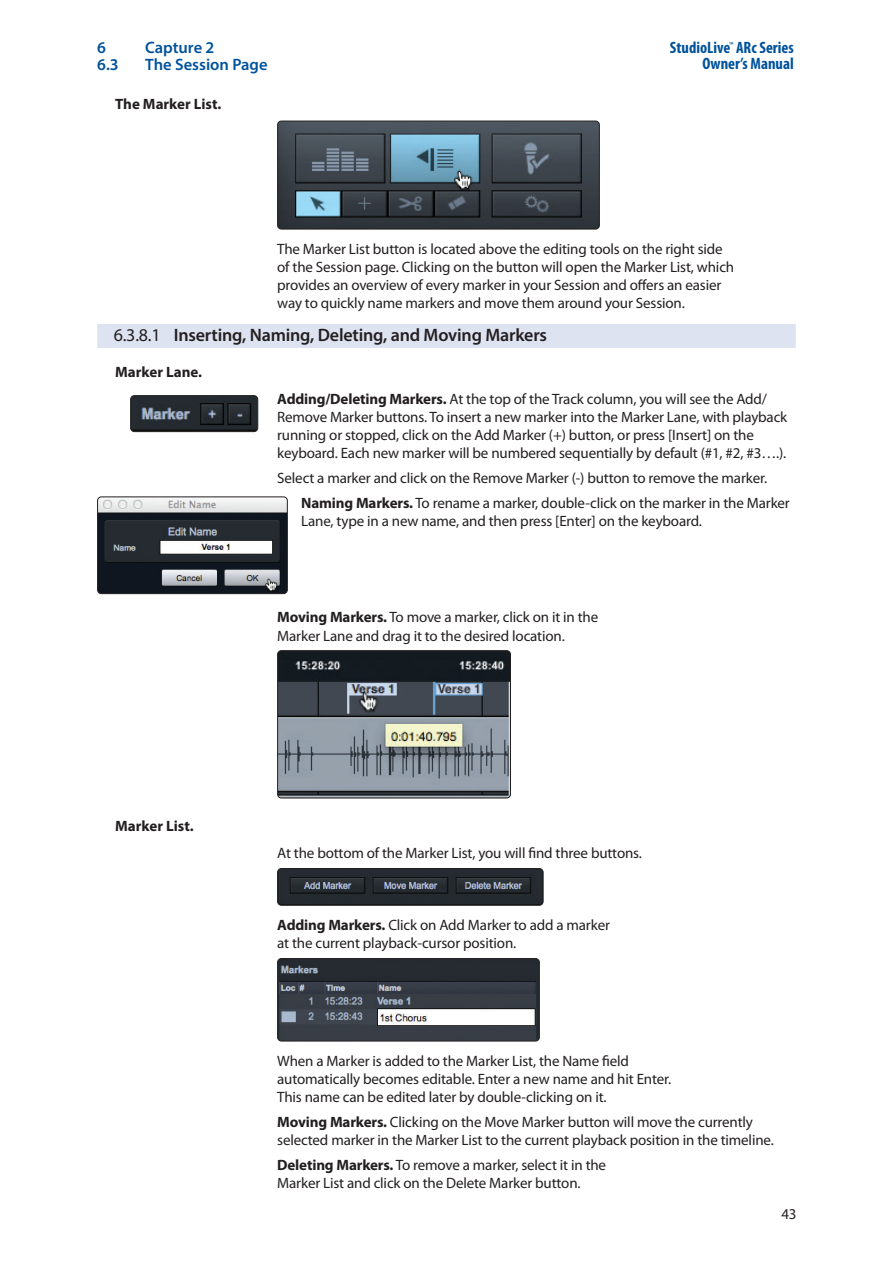
<style>
.page{position:relative;width:893px;height:1263px;background:#fff}
.page>*{position:absolute;margin:0;border:0;box-sizing:border-box;transform-origin:0 0}
.t1{font:600 18px "Myriad Pro";letter-spacing:-.01em;color:#231f20}
.t2{font:700 condensed 16.5px/16.5px "Myriad Pro";color:#01529b;text-align:right}
.t3{font:600 16.5px "Myriad Pro";color:#01529b}
.t4{font:15px/18px "Myriad Pro";letter-spacing:-.01em;color:#231f20}
.t5{font:700 15px "Myriad Pro";color:#231f20}
.s1{font-weight:400}
.s2{font-weight:700}
</style>
<div class="page">
<div style="left:97px;top:324px;width:699px;height:24px;background:#dee3f1"></div>
<img style="left:278px;top:121px;width:321px;height:108px">
<div style="left:277px;top:121px;width:323px;height:108px;border:1px solid #231f20;border-radius:4px"></div>
<img style="left:278px;top:652px;width:232px;height:146px">
<div style="left:277px;top:650px;width:234px;height:148px;border:1px solid #231f20;border-radius:4px"></div>
<img style="left:279px;top:868px;width:264px;height:37px">
<div style="left:277px;top:868px;width:266px;height:38px;border:1px solid #231f20;border-radius:4px"></div>
<img style="left:278px;top:960px;width:261px;height:81px">
<div style="left:277px;top:958px;width:263px;height:83px;border:1px solid #231f20;border-radius:4px"></div>
<img style="left:131px;top:396px;width:127px;height:36px">
<div style="left:130px;top:395px;width:128px;height:37px;border:1px solid #231f20;border-radius:4px"></div>
<img style="left:98px;top:498px;width:189px;height:96px">
<div style="left:97px;top:496px;width:191px;height:98px;border:1px solid #231f20;border-radius:4px"></div>
<p class="t3" style="left:97px;top:37px;width:10px">6</p>
<p class="t3" style="left:145px;top:37px;width:71px">Capture 2</p>
<p class="t3" style="left:97px;top:54px;width:23px">6.3</p>
<p class="t3" style="left:145px;top:54px;width:124px">The Session Page</p>
<p class="t5" style="left:115px;top:95px;width:108px">The Marker List.</p>
<p class="t2" style="left:670px;top:39px;width:125px">StudioLive<sup>™</sup> ARc Series<br>Owner’s Manual</p>
<p class="t4" style="left:277px;top:240px;width:458px">The Marker List button is located above the editing tools on the right side of the Session page. Clicking on the button will open the Marker List, which provides an overview of every marker in your Session and offers an easier way to quickly name markers and move them around your Session.</p>
<p class="t1" style="left:114px;top:324px;width:435px"><span class="s1">6.3.8.1</span> Inserting, Naming, Deleting, and Moving Markers</p>
<p class="t5" style="left:115px;top:364px;width:88px">Marker Lane.</p>
<p class="t4" style="left:277px;top:390px;width:512px"><span class="s2">Adding/Deleting Markers.</span> At the top of the Track column, you will see the Add/ Remove Marker buttons. To insert a new marker into the Marker Lane, with playback running or stopped, click on the Add Marker (+) button, or press [Insert] on the keyboard. Each new marker will be numbered sequentially by default (#1, #2, #3….).</p>
<p class="t4" style="left:301px;top:466px;width:490px;line-height:24.8px;text-indent:-24px">Select a marker and click on the Remove Marker (-) button to remove the marker.<br><span class="s2">Naming Markers.</span> To rename a marker, double-click on the marker in the Marker</p>
<p class="t4" style="left:301px;top:512px;width:402px">Lane, type in a new name, and then press [Enter] on the keyboard.</p>
<p class="t5" style="left:115px;top:818px;width:80px">Marker List.</p>
<p class="t4" style="left:277px;top:609px;width:323px"><span class="s2">Moving Markers.</span> To move a marker, click on it in the<br>Marker Lane and drag it to the desired location.</p>
<p class="t4" style="left:277px;top:845px;width:366px">At the bottom of the Marker List, you will find three buttons.</p>
<p class="t4" style="left:277px;top:917px;width:334px"><span class="s2">Adding Markers.</span> Click on Add Marker to add a marker at the current playback-cursor position.</p>
<p class="t4" style="left:277px;top:1052px;width:395px">When a Marker is added to the Marker List, the Name field automatically becomes editable. Enter a new name and hit Enter.<br>This name can be edited later by double-clicking on it.</p>
<p class="t4" style="left:277px;top:1113px;width:498px"><span class="s2">Moving Markers.</span> Clicking on the Move Marker button will move the currently selected marker in the Marker List to the current playback position in the timeline.</p>
<p class="t4" style="left:277px;top:1156px;width:330px"><span class="s2">Deleting Markers.</span> To remove a marker, select it in the<br>Marker List and click on the Delete Marker button.</p>
<p class="t4" style="left:781px;top:1205px;width:17px">43</p>
</div>
